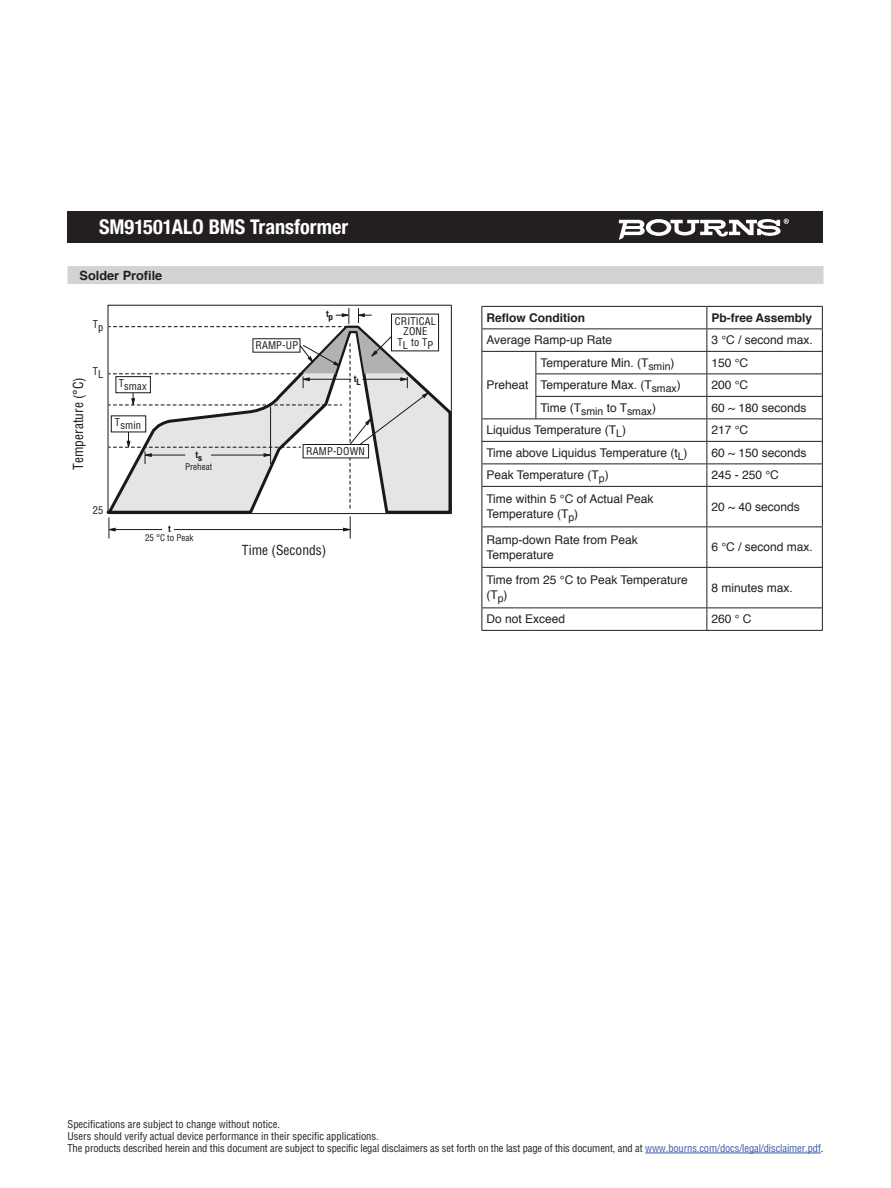
<style>
.page{position:relative;width:891px;height:1188px;background:#fff}
.page>*{position:absolute;margin:0;border:0;box-sizing:border-box;transform-origin:0 0}
.t1{font:700 condensed 20.25px "Helvetica Neue";color:#fff}
.t2{font:condensed 13.5px "Helvetica";color:#191919}
.t3{font:700 12.75px "Helvetica";color:#231f20}
.t4{font:12px/15px "Helvetica";color:#231f20}
.t5{font:700 12px "Helvetica";color:#231f20}
.t6{font:condensed 10.5px/12px "Helvetica";letter-spacing:-.01em;color:#231f20}
.t7{font:condensed 10.5px/10.5px "Helvetica";letter-spacing:.015em;color:#191919;text-align:center}
.t8{font:condensed 9px "Helvetica";color:#191919}
.t9{font:700 condensed 9px "Helvetica Neue";color:#191919}
.s1{color:#3d5aa8}
</style>
<div class="page">
<div style="left:68px;top:212px;width:756px;height:31px;background:#231f20"></div>
<svg style="left:619px;top:219px;width:170px;height:21px"></svg>
<div style="left:68px;top:266px;width:756px;height:18px;background:#d1d3d4"></div>
<svg style="left:106px;top:324px;width:345px;height:191px"></svg>
<div style="left:108px;top:305px;width:344px;height:209px;border:1px solid #191919"></div>
<hr style="left:174px;top:529px;width:171px;height:1px;background:#191919">
<svg style="left:343px;top:516px;width:8px;height:23px"></svg>
<hr style="left:114px;top:529px;width:48px;height:1px;background:#191919">
<svg style="left:108px;top:517px;width:8px;height:22px"></svg>
<svg style="left:109px;top:308px;width:320px;height:200px"></svg>
<div style="left:303px;top:445px;width:66px;height:13px;background:#fff"></div>
<div style="left:303px;top:444px;width:66px;height:14px;border:1px solid #191919"></div>
<div style="left:253px;top:339px;width:47px;height:13px;background:#fff"></div>
<div style="left:116px;top:377px;width:34px;height:16px;background:#fff"></div>
<div style="left:116px;top:376px;width:35px;height:17px;border:1px solid #191919"></div>
<div style="left:111px;top:416px;width:35px;height:16px;background:#fff;border:1px solid #191919"></div>
<div style="left:391px;top:314px;width:48px;height:37px;background:#fff"></div>
<div style="left:391px;top:314px;width:48px;height:37px;border:1px solid #191919"></div>
<hr style="left:482px;top:306px;width:54px;height:1px;background:#231f20">
<hr style="left:536px;top:306px;width:171px;height:1px;background:#231f20">
<hr style="left:707px;top:306px;width:116px;height:1px;background:#231f20">
<hr style="left:482px;top:328px;width:54px;height:1px;background:#231f20">
<hr style="left:536px;top:328px;width:171px;height:1px;background:#231f20">
<hr style="left:707px;top:328px;width:116px;height:1px;background:#231f20">
<hr style="left:482px;top:351px;width:54px;height:1px;background:#231f20">
<hr style="left:536px;top:351px;width:171px;height:1px;background:#231f20">
<hr style="left:707px;top:351px;width:116px;height:1px;background:#231f20">
<hr style="left:536px;top:374px;width:171px;height:1px;background:#231f20">
<hr style="left:707px;top:374px;width:116px;height:1px;background:#231f20">
<hr style="left:536px;top:396px;width:171px;height:1px;background:#231f20">
<svg style="left:536px;top:352px;width:1px;height:66px"></svg>
<hr style="left:707px;top:396px;width:116px;height:1px;background:#231f20">
<hr style="left:482px;top:418px;width:54px;height:1px;background:#231f20">
<hr style="left:536px;top:418px;width:171px;height:1px;background:#231f20">
<hr style="left:707px;top:418px;width:116px;height:1px;background:#231f20">
<hr style="left:482px;top:441px;width:54px;height:1px;background:#231f20">
<hr style="left:536px;top:441px;width:171px;height:1px;background:#231f20">
<hr style="left:707px;top:441px;width:116px;height:1px;background:#231f20">
<hr style="left:482px;top:464px;width:54px;height:1px;background:#231f20">
<svg style="left:482px;top:307px;width:1px;height:179px"></svg>
<hr style="left:536px;top:464px;width:171px;height:1px;background:#231f20">
<hr style="left:707px;top:464px;width:116px;height:1px;background:#231f20">
<svg style="left:706px;top:307px;width:1px;height:179px"></svg>
<svg style="left:822px;top:307px;width:1px;height:179px"></svg>
<hr style="left:482px;top:486px;width:54px;height:1px;background:#231f20">
<hr style="left:482px;top:487px;width:1px;height:39px;background:#231f20">
<hr style="left:536px;top:486px;width:171px;height:1px;background:#231f20">
<hr style="left:707px;top:486px;width:116px;height:1px;background:#231f20">
<hr style="left:706px;top:487px;width:1px;height:39px;background:#231f20">
<hr style="left:822px;top:487px;width:1px;height:39px;background:#231f20">
<hr style="left:482px;top:526px;width:54px;height:1px;background:#231f20">
<hr style="left:482px;top:527px;width:1px;height:40px;background:#231f20">
<hr style="left:536px;top:526px;width:171px;height:1px;background:#231f20">
<hr style="left:707px;top:526px;width:116px;height:1px;background:#231f20">
<hr style="left:706px;top:527px;width:1px;height:40px;background:#231f20">
<hr style="left:822px;top:527px;width:1px;height:40px;background:#231f20">
<hr style="left:482px;top:567px;width:54px;height:1px;background:#231f20">
<hr style="left:482px;top:568px;width:1px;height:40px;background:#231f20">
<hr style="left:536px;top:567px;width:171px;height:1px;background:#231f20">
<hr style="left:707px;top:567px;width:116px;height:1px;background:#231f20">
<hr style="left:706px;top:568px;width:1px;height:40px;background:#231f20">
<hr style="left:822px;top:568px;width:1px;height:40px;background:#231f20">
<hr style="left:482px;top:608px;width:54px;height:1px;background:#231f20">
<svg style="left:482px;top:608px;width:1px;height:22px"></svg>
<hr style="left:536px;top:608px;width:171px;height:1px;background:#231f20">
<hr style="left:707px;top:608px;width:116px;height:1px;background:#231f20">
<svg style="left:706px;top:608px;width:1px;height:22px"></svg>
<svg style="left:822px;top:608px;width:1px;height:22px"></svg>
<hr style="left:482px;top:630px;width:54px;height:1px;background:#231f20">
<hr style="left:536px;top:630px;width:171px;height:1px;background:#231f20">
<hr style="left:707px;top:630px;width:116px;height:1px;background:#231f20">
<hr style="left:645px;top:1153px;width:176px;height:1px;background:#3d5aa8">
<h1 class="t1" style="left:99px;top:210px;width:251px">SM91501ALO BMS Transformer</h1>
<p class="t3" style="left:80px;top:265px;width:84px">Solder Profile</p>
<p class="t7" style="left:93px;top:320px;width:12px">Tp</p>
<p class="t7" style="left:93px;top:367px;width:12px">TL</p>
<p class="t2" style="left:70px;top:470px;width:94px;rotate:-90deg">Temperature (°C)</p>
<p class="t7" style="left:119px;top:381px;width:29px">Tsmax</p>
<p class="t7" style="left:115px;top:420px;width:28px">Tsmin</p>
<p class="t9" style="left:196px;top:449px;width:8px">ts</p>
<p class="t8" style="left:185px;top:461px;width:28px">Preheat</p>
<p class="t7" style="left:93px;top:505px;width:12px">25</p>
<p class="t9" style="left:168px;top:522px;width:4px">t</p>
<p class="t8" style="left:145px;top:532px;width:50px">25 °C to Peak</p>
<p class="t7" style="left:256px;top:340px;width:44px">RAMP-UP</p>
<p class="t9" style="left:326px;top:308px;width:9px">tp</p>
<p class="t9" style="left:354px;top:373px;width:8px">tL</p>
<p class="t7" style="left:306px;top:446px;width:60px">RAMP-DOWN</p>
<p class="t2" style="left:242px;top:541px;width:86px">Time (Seconds)</p>
<p class="t7" style="left:395px;top:315px;width:43px">CRITICAL<br>ZONE<br>TL to TP</p>
<p class="t5" style="left:486px;top:308px;width:100px">Reflow Condition</p>
<p class="t5" style="left:711px;top:308px;width:102px">Pb-free Assembly</p>
<p class="t4" style="left:486px;top:333px;width:127px">Average Ramp-up Rate</p>
<p class="t4" style="left:711px;top:333px;width:101px">3 °C / second max.</p>
<p class="t4" style="left:486px;top:378px;width:44px">Preheat</p>
<p class="t4" style="left:540px;top:356px;width:136px">Temperature Min. (T<sub>smin</sub>)</p>
<p class="t4" style="left:711px;top:356px;width:38px">150 °C</p>
<p class="t4" style="left:540px;top:378px;width:142px">Temperature Max. (T<sub>smax</sub>)</p>
<p class="t4" style="left:711px;top:378px;width:38px">200 °C</p>
<p class="t4" style="left:540px;top:401px;width:117px">Time (T<sub>smin</sub> to T<sub>smax</sub>)</p>
<p class="t4" style="left:711px;top:401px;width:97px">60 ~ 180 seconds</p>
<p class="t4" style="left:486px;top:423px;width:141px">Liquidus Temperature (T<sub>L</sub>)</p>
<p class="t4" style="left:711px;top:423px;width:38px">217 °C</p>
<p class="t4" style="left:486px;top:446px;width:203px">Time above Liquidus Temperature (t<sub>L</sub>)</p>
<p class="t4" style="left:711px;top:446px;width:97px">60 ~ 150 seconds</p>
<p class="t4" style="left:486px;top:468px;width:124px">Peak Temperature (T<sub>p</sub>)</p>
<p class="t4" style="left:711px;top:468px;width:69px">245 - 250 °C</p>
<p class="t4" style="left:486px;top:492px;width:169px">Time within 5 °C of Actual Peak<br>Temperature (T<sub>p</sub>)</p>
<p class="t4" style="left:711px;top:500px;width:90px">20 ~ 40 seconds</p>
<p class="t4" style="left:486px;top:533px;width:153px">Ramp-down Rate from Peak<br>Temperature</p>
<p class="t4" style="left:711px;top:540px;width:101px">6 °C / second max.</p>
<p class="t4" style="left:486px;top:573px;width:203px">Time from 25 °C to Peak Temperature (T<sub>p</sub>)</p>
<p class="t4" style="left:711px;top:581px;width:81px">8 minutes max.</p>
<p class="t4" style="left:486px;top:612px;width:80px">Do not Exceed</p>
<p class="t4" style="left:711px;top:612px;width:42px">260 ° C</p>
<p class="t6" style="left:68px;top:1118px;width:757px">Specifications are subject to change without notice.<br>Users should verify actual device performance in their specific applications.<br>The products described herein and this document are subject to specific legal disclaimers as set forth on the last page of this document, and at <span class="s1">www.bourns.com/docs/legal/disclaimer.pdf</span>.</p>
</div>
